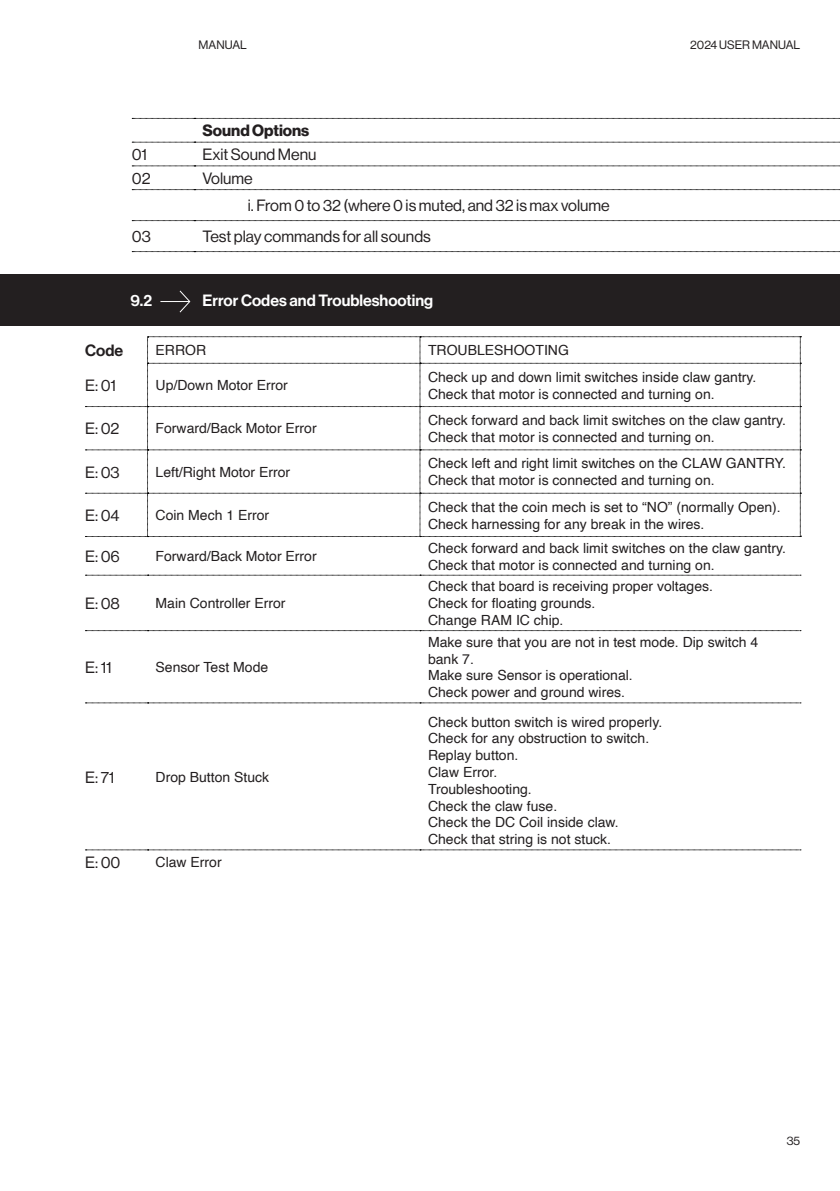
<style>
.page{position:relative;width:840px;height:1191px;background:#fff}
.page>*{position:absolute;margin:0;border:0;box-sizing:border-box;transform-origin:0 0}
.t1{font:16px/27.4px "N Haas Grotesk DS Pro 55 Rg";color:#231f20}
.t2{font:16px "N Haas Grotesk DS Pro 65 Md";color:#fff}
.t3{font:16px "N Haas Grotesk DS Pro 75 Bd";color:#231f20}
.t4{font:16px "N Haas Grotesk DS Pro 65 Md";color:#231f20}
.t5{font:14px/16.8px "Helvetica";color:#231f20}
.t6{font:12px "N Haas Grotesk DS Pro 55 Rg";color:#231f20}
</style>
<div class="page">
<svg style="left:132px;top:118px;width:708px;height:1px"></svg>
<svg style="left:132px;top:251px;width:708px;height:1px"></svg>
<svg style="left:132px;top:142px;width:708px;height:1px"></svg>
<svg style="left:132px;top:165px;width:708px;height:1px"></svg>
<svg style="left:132px;top:189px;width:708px;height:1px"></svg>
<svg style="left:132px;top:220px;width:708px;height:1px"></svg>
<svg style="left:85px;top:575px;width:715px;height:1px"></svg>
<svg style="left:85px;top:630px;width:715px;height:1px"></svg>
<svg style="left:85px;top:702px;width:715px;height:1px"></svg>
<svg style="left:85px;top:849px;width:715px;height:1px"></svg>
<svg style="left:85px;top:336px;width:715px;height:201px"></svg>
<div style="left:45px;top:274px;width:794px;height:51px;background:#231f20"></div>
<hr style="left:160px;top:301px;width:30px;height:1px;background:#fff">
<svg style="left:179px;top:290px;width:11px;height:23px"></svg>
<div style="left:0;top:274px;width:45px;height:51px;background:#231f20"></div>
<p class="t6" style="left:198px;top:38px;width:50px">MANUAL</p>
<p class="t6" style="left:689px;top:38px;width:111px">2024 USER MANUAL</p>
<p class="t3" style="left:202px;top:121px;width:108px">Sound Options</p>
<p class="t1" style="left:132px;top:141px;width:17px">01</p>
<p class="t1" style="left:202px;top:141px;width:116px">Exit Sound Menu</p>
<p class="t1" style="left:132px;top:165px;width:20px">02</p>
<p class="t1" style="left:248px;top:165px;width:363px;text-indent:-45px">Volume<br>i. From 0 to 32 (where 0 is muted, and 32 is max volume</p>
<p class="t1" style="left:132px;top:223px;width:21px">03</p>
<p class="t1" style="left:202px;top:223px;width:230px">Test play commands for all sounds</p>
<p class="t2" style="left:130px;top:291px;width:23px">9.2</p>
<p class="t2" style="left:202px;top:291px;width:232px">Error Codes and Troubleshooting</p>
<p class="t4" style="left:85px;top:341px;width:39px">Code</p>
<p class="t5" style="left:155px;top:342px;width:52px">ERROR</p>
<p class="t5" style="left:428px;top:342px;width:142px">TROUBLESHOOTING</p>
<p class="t1" style="left:85px;top:372px;width:32px">E: 01</p>
<p class="t5" style="left:155px;top:377px;width:134px">Up/Down Motor Error</p>
<p class="t5" style="left:428px;top:369px;width:330px">Check up and down limit switches inside claw gantry.<br>Check that motor is connected and turning on.</p>
<p class="t1" style="left:85px;top:415px;width:36px">E: 02</p>
<p class="t5" style="left:155px;top:420px;width:163px">Forward/Back Motor Error</p>
<p class="t5" style="left:428px;top:412px;width:359px">Check forward and back limit switches on the claw gantry.<br>Check that motor is connected and turning on.</p>
<p class="t1" style="left:85px;top:458px;width:36px">E: 03</p>
<p class="t5" style="left:155px;top:464px;width:136px">Left/Right Motor Error</p>
<p class="t5" style="left:428px;top:455px;width:359px">Check left and right limit switches on the CLAW GANTRY.<br>Check that motor is connected and turning on.</p>
<p class="t1" style="left:85px;top:502px;width:36px">E: 04</p>
<p class="t5" style="left:155px;top:507px;width:115px">Coin Mech 1 Error</p>
<p class="t5" style="left:428px;top:499px;width:354px">Check that the coin mech is set to “NO” (normally Open).<br>Check harnessing for any break in the wires.</p>
<p class="t1" style="left:85px;top:543px;width:36px">E: 06</p>
<p class="t5" style="left:155px;top:548px;width:163px">Forward/Back Motor Error</p>
<p class="t5" style="left:428px;top:540px;width:359px">Check forward and back limit switches on the claw gantry.<br>Check that motor is connected and turning on.</p>
<p class="t1" style="left:85px;top:590px;width:36px">E: 08</p>
<p class="t5" style="left:155px;top:595px;width:131px">Main Controller Error</p>
<p class="t5" style="left:428px;top:578px;width:286px">Check that board is receiving proper voltages.<br>Check for floating grounds.<br>Change RAM IC chip.</p>
<p class="t1" style="left:85px;top:654px;width:28px">E: 11</p>
<p class="t5" style="left:155px;top:659px;width:114px">Sensor Test Mode</p>
<p class="t1" style="left:85px;top:763px;width:31px">E: 71</p>
<p class="t5" style="left:155px;top:768px;width:115px">Drop Button Stuck</p>
<p class="t1" style="left:85px;top:848px;width:37px">E: 00</p>
<p class="t5" style="left:155px;top:854px;width:68px">Claw Error</p>
<p class="t5" style="left:428px;top:634px;width:331px">Make sure that you are not in test mode. Dip switch 4 bank 7.<br>Make sure Sensor is operational.<br>Check power and ground wires.</p>
<p class="t5" style="left:428px;top:713px;width:235px">Check button switch is wired properly.<br>Check for any obstruction to switch.<br>Replay button.<br>Claw Error.<br>Troubleshooting.<br>Check the claw fuse.<br>Check the DC Coil inside claw.<br>Check that string is not stuck.</p>
<p class="t6" style="left:786px;top:1134px;width:15px">35</p>
</div>
